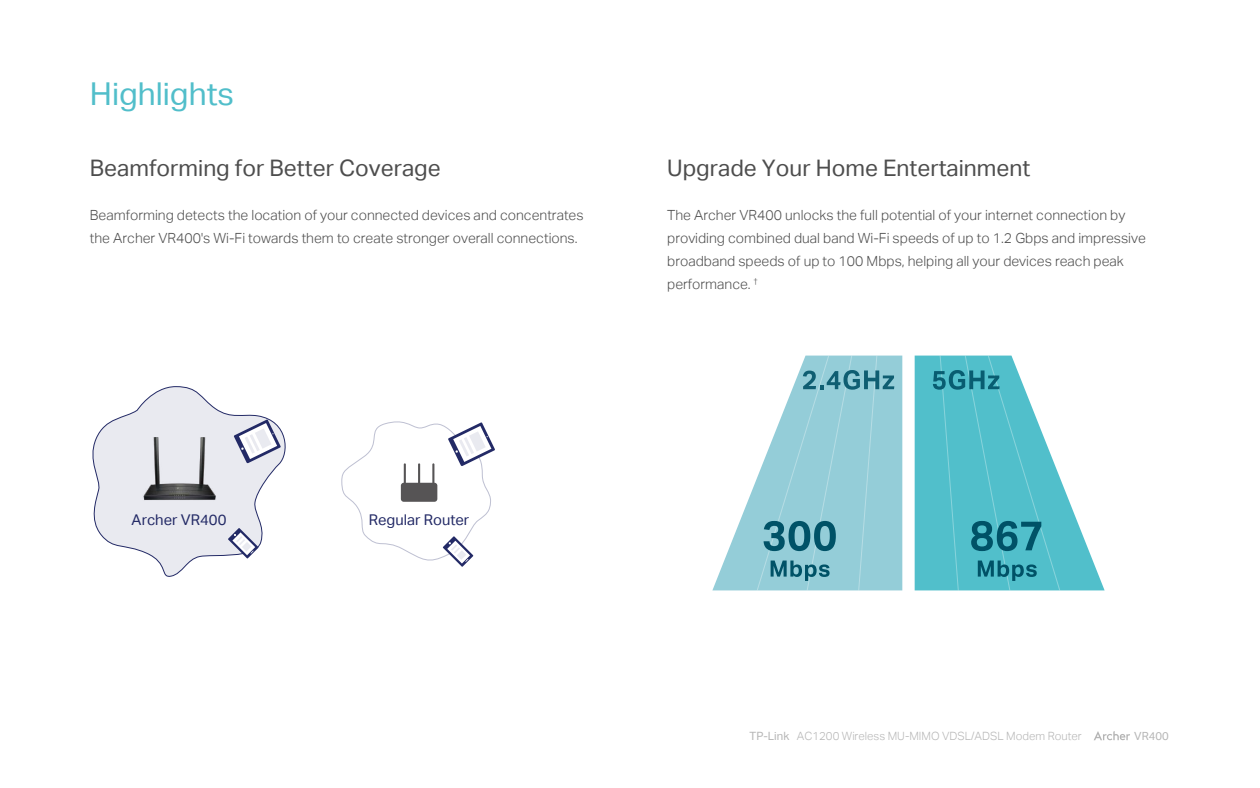
<style>
.page{position:relative;width:1260px;height:788px;background:#fff}
.page>*{position:absolute;margin:0;border:0;box-sizing:border-box;transform-origin:0 0}
.t1{font:31.5px "TP Link Aktiv Regular";color:#51beca}
.t2{font:22.75px "TP Link Aktiv Regular";color:#4d4d4d}
.t3{font:14.79px "TP Link Aktiv Regular";letter-spacing:.005em;color:#232a66}
.t4{font:14px/22.8px "TP Link Aktiv Light";color:#4d4d4d}
.t5{font:11.38px "TP Link Aktiv Light";color:#b5b5b5}
.t6{font:11.2px "TP Link Aktiv Regular";color:#b5b5b5}
.s1{font-family:"TP Link Aktiv Regular"}
</style>
<div class="page">
<svg style="left:92px;top:386px;width:194px;height:191px"></svg>
<svg style="left:341px;top:421px;width:154px;height:146px"></svg>
<div style="left:401px;top:482px;width:36px;height:19px;background:#565455;border-radius:3px"></div>
<hr style="left:404px;top:463px;width:2px;height:21px;background:#565455">
<hr style="left:418px;top:463px;width:2px;height:21px;background:#565455">
<hr style="left:432px;top:463px;width:2px;height:21px;background:#565455">
<img style="left:142px;top:437px;width:75px;height:65px">
<svg style="left:1094px;top:731px;width:36px;height:9px"></svg>
<svg style="left:712px;top:355px;width:190px;height:235px"></svg>
<svg style="left:915px;top:355px;width:190px;height:235px"></svg>
<svg style="left:933px;top:355px;width:130px;height:235px;background:#60bfca"></svg>
<svg style="left:754px;top:355px;width:140px;height:235px;background:#96cad4"></svg>
<h1 class="t1" style="left:90px;top:76px;width:146px">Highlights</h1>
<h2 class="t2" style="left:90px;top:154px;width:352px">Beamforming for Better Coverage</h2>
<h2 class="t2" style="left:667px;top:154px;width:365px">Upgrade Your Home Entertainment</h2>
<p class="t4" style="left:90px;top:204px;width:495px">Beamforming detects the location of your connected devices and concentrates the Archer VR400's Wi-Fi towards them to create stronger overall connections.</p>
<p class="t4" style="left:667px;top:204px;width:480px">The Archer VR400 unlocks the full potential of your internet connection by providing combined dual band Wi-Fi speeds of up to 1.2 Gbps and impressive broadband speeds of up to 100 Mbps, helping all your devices reach peak performance. <sup>†</sup></p>
<p class="t3" style="left:132px;top:510px;width:97px">Archer VR400</p>
<p class="t3" style="left:369px;top:510px;width:102px">Regular Router</p>
<p class="t5" style="left:750px;top:729px;width:334px"><span class="s1">TP-Link</span> AC1200 Wireless MU-MIMO VDSL/ADSL Modem Router</p>
<p class="t6" style="left:1134px;top:729px;width:36px">VR400</p>
</div>
